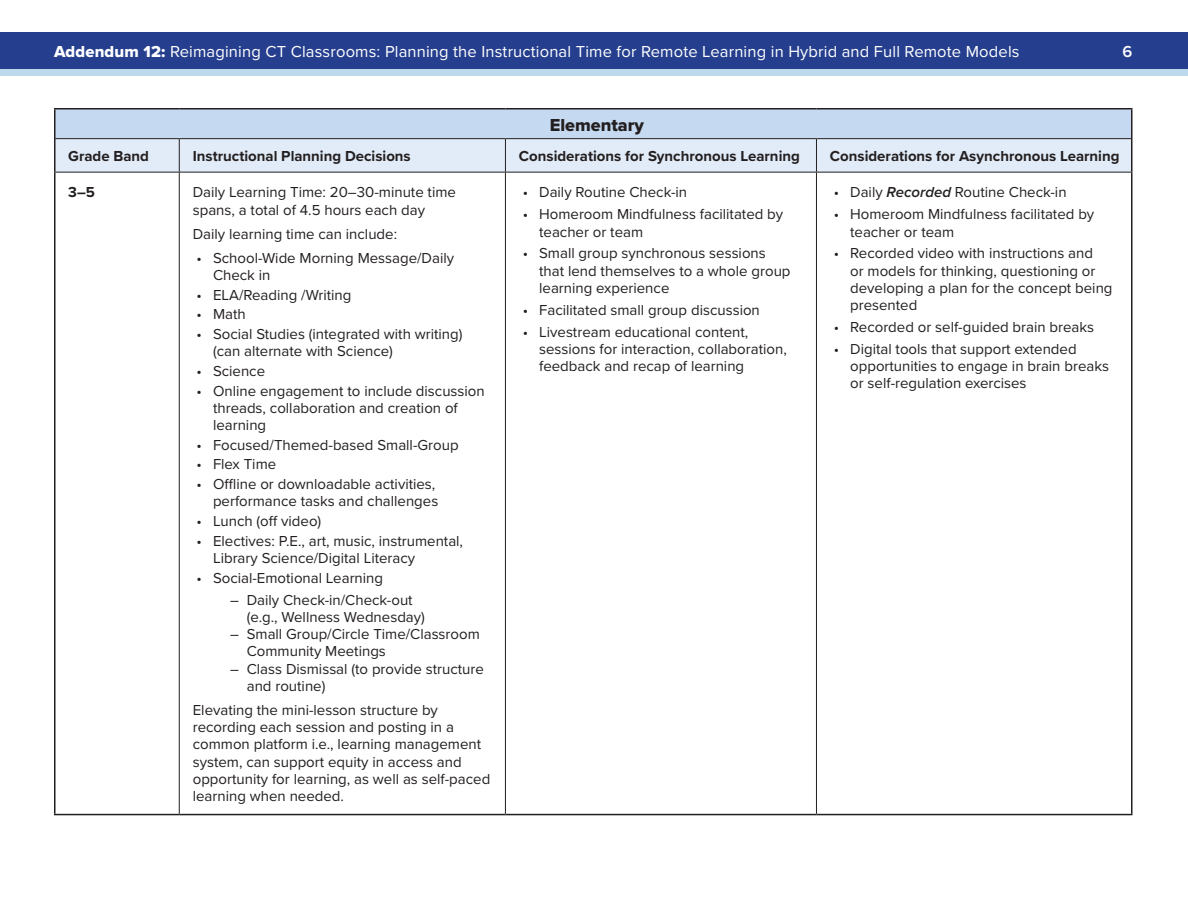
<style>
.page{position:relative;width:1188px;height:918px;background:#fff}
.page>*{position:absolute;margin:0;border:0;box-sizing:border-box;transform-origin:0 0}
.H2__question{font:18px "Proxima Nova Extrabld";color:#231f20}
.t1{font:16.5px "Proxima Nova";letter-spacing:.01em;color:#fff}
.t2{font:600 16.5px "Proxima Nova";color:#fff}
.body_answer_paragrap{font:15px/17.2px "Proxima Nova";color:#231f20}
.H2__question-2{font:700 15px "Proxima Nova";color:#231f20}
.s1{font-family:"Proxima Nova Extrabld"}
.s2{font-weight:600;font-style:italic}
</style>
<div class="page">
<div style="left:0;top:69px;width:1188px;height:6px;background:#bfd9ec"></div>
<div style="left:0;top:33px;width:1188px;height:36px;background:#253f8e"></div>
<hr style="left:54px;top:108px;width:125px;height:2px;background:#231f20">
<hr style="left:54px;top:110px;width:2px;height:28px;background:#231f20">
<hr style="left:179px;top:108px;width:326px;height:2px;background:#231f20">
<hr style="left:505px;top:108px;width:311px;height:2px;background:#231f20">
<hr style="left:816px;top:108px;width:316px;height:2px;background:#231f20">
<svg style="left:55px;top:110px;width:1077px;height:62px;background:#d2e1f2"></svg>
<hr style="left:54px;top:173px;width:2px;height:641px;background:#231f20">
<hr style="left:1131px;top:173px;width:1px;height:641px;background:#231f20">
<hr style="left:54px;top:814px;width:125px;height:1px;background:#231f20">
<hr style="left:179px;top:814px;width:326px;height:1px;background:#231f20">
<hr style="left:505px;top:814px;width:311px;height:1px;background:#231f20">
<hr style="left:816px;top:814px;width:316px;height:1px;background:#231f20">
<hr style="left:54px;top:139px;width:2px;height:33px;background:#231f20">
<hr style="left:1131px;top:139px;width:1px;height:33px;background:#231f20">
<hr style="left:54px;top:138px;width:125px;height:1px;background:#231f20">
<hr style="left:179px;top:138px;width:326px;height:1px;background:#231f20">
<hr style="left:179px;top:139px;width:1px;height:33px;background:#231f20">
<hr style="left:505px;top:138px;width:311px;height:1px;background:#231f20">
<hr style="left:505px;top:139px;width:1px;height:33px;background:#231f20">
<hr style="left:816px;top:138px;width:316px;height:1px;background:#231f20">
<hr style="left:816px;top:139px;width:1px;height:33px;background:#231f20">
<hr style="left:54px;top:172px;width:125px;height:1px;background:#231f20">
<hr style="left:179px;top:172px;width:326px;height:1px;background:#231f20">
<hr style="left:179px;top:173px;width:1px;height:641px;background:#231f20">
<hr style="left:505px;top:172px;width:311px;height:1px;background:#231f20">
<hr style="left:505px;top:173px;width:1px;height:641px;background:#231f20">
<hr style="left:816px;top:172px;width:316px;height:1px;background:#231f20">
<hr style="left:816px;top:173px;width:1px;height:641px;background:#231f20">
<p class="t1" style="left:54px;top:39px;width:967px"><span class="s1">Addendum 12:</span> Reimagining CT Classrooms: Planning the Instructional Time for Remote Learning in Hybrid and Full Remote Models</p>
<p class="t2" style="left:1123px;top:39px;width:11px">6</p>
<p class="H2__question" style="left:550px;top:111px;width:96px">Elementary</p>
<p class="H2__question-2" style="left:68px;top:145px;width:82px">Grade Band</p>
<p class="H2__question-2" style="left:193px;top:145px;width:220px">Instructional Planning Decisions</p>
<p class="H2__question-2" style="left:519px;top:145px;width:282px">Considerations for Synchronous Learning</p>
<p class="H2__question-2" style="left:830px;top:145px;width:291px">Considerations for Asynchronous Learning</p>
<p class="H2__question-2" style="left:68px;top:181px;width:28px">3–5</p>
<p class="body_answer_paragrap" style="left:193px;top:183px;width:265px">Daily Learning Time: 20–30-minute time spans, a total of 4.5 hours each day</p>
<p class="body_answer_paragrap" style="left:193px;top:224px;width:206px">Daily learning time can include:</p>
<p class="body_answer_paragrap" style="left:213px;top:248px;width:243px;text-indent:-16px">• School-Wide Morning Message/Daily<br>Check in</p>
<p class="body_answer_paragrap" style="left:197px;top:285px;width:156px">• ELA/Reading /Writing</p>
<p class="body_answer_paragrap" style="left:197px;top:305px;width:51px">• Math</p>
<p class="body_answer_paragrap" style="left:213px;top:325px;width:251px;text-indent:-16px">• Social Studies (integrated with writing) (can alternate with Science)</p>
<p class="body_answer_paragrap" style="left:197px;top:362px;width:70px">• Science</p>
<p class="body_answer_paragrap" style="left:213px;top:381px;width:273px;text-indent:-16px">• Online engagement to include discussion threads, collaboration and creation of learning</p>
<p class="body_answer_paragrap" style="left:197px;top:436px;width:264px">• Focused/Themed-based Small-Group</p>
<p class="body_answer_paragrap" style="left:197px;top:455px;width:81px">• Flex Time</p>
<p class="body_answer_paragrap" style="left:197px;top:475px;width:243px;text-align:right">• Offline or downloadable activities, performance tasks and challenges</p>
<p class="body_answer_paragrap" style="left:197px;top:512px;width:126px">• Lunch (off video)</p>
<p class="body_answer_paragrap" style="left:213px;top:532px;width:252px;text-indent:-16px">• Electives: P.E., art, music, instrumental,<br>Library Science/Digital Literacy</p>
<p class="body_answer_paragrap" style="left:197px;top:568px;width:188px">• Social-Emotional Learning</p>
<p class="body_answer_paragrap" style="left:247px;top:590px;width:180px;text-indent:-16px">– Daily Check-in/Check-out (e.g., Wellness Wednesday)</p>
<p class="body_answer_paragrap" style="left:247px;top:625px;width:235px;text-indent:-16px">– Small Group/Circle Time/Classroom<br>Community Meetings</p>
<p class="body_answer_paragrap" style="left:247px;top:659px;width:239px;text-indent:-16px">– Class Dismissal (to provide structure and routine)</p>
<p class="body_answer_paragrap" style="left:193px;top:701px;width:299px">Elevating the mini-lesson structure by recording each session and posting in a common platform i.e., learning management system, can support equity in access and opportunity for learning, as well as self-paced learning when needed.</p>
<p class="body_answer_paragrap" style="left:523px;top:183px;width:166px">• Daily Routine Check-in</p>
<p class="body_answer_paragrap" style="left:539px;top:205px;width:246px;text-indent:-16px">• Homeroom Mindfulness facilitated by teacher or team</p>
<p class="body_answer_paragrap" style="left:539px;top:244px;width:253px;text-indent:-16px">• Small group synchronous sessions that lend themselves to a whole group learning experience</p>
<p class="body_answer_paragrap" style="left:523px;top:300px;width:239px">• Facilitated small group discussion</p>
<p class="body_answer_paragrap" style="left:539px;top:322px;width:249px;text-indent:-16px">• Livestream educational content, sessions for interaction, collaboration, feedback and recap of learning</p>
<p class="body_answer_paragrap" style="left:834px;top:183px;width:234px">• Daily <span class="s2">Recorded</span> Routine Check-in</p>
<p class="body_answer_paragrap" style="left:850px;top:205px;width:246px;text-indent:-16px">• Homeroom Mindfulness facilitated by teacher or team</p>
<p class="body_answer_paragrap" style="left:850px;top:244px;width:264px;text-indent:-16px">• Recorded video with instructions and<br>or models for thinking, questioning or developing a plan for the concept being presented</p>
<p class="body_answer_paragrap" style="left:834px;top:318px;width:262px">• Recorded or self-guided brain breaks</p>
<p class="body_answer_paragrap" style="left:850px;top:340px;width:260px;text-indent:-16px">• Digital tools that support extended opportunities to engage in brain breaks or self-regulation exercises</p>
</div>
